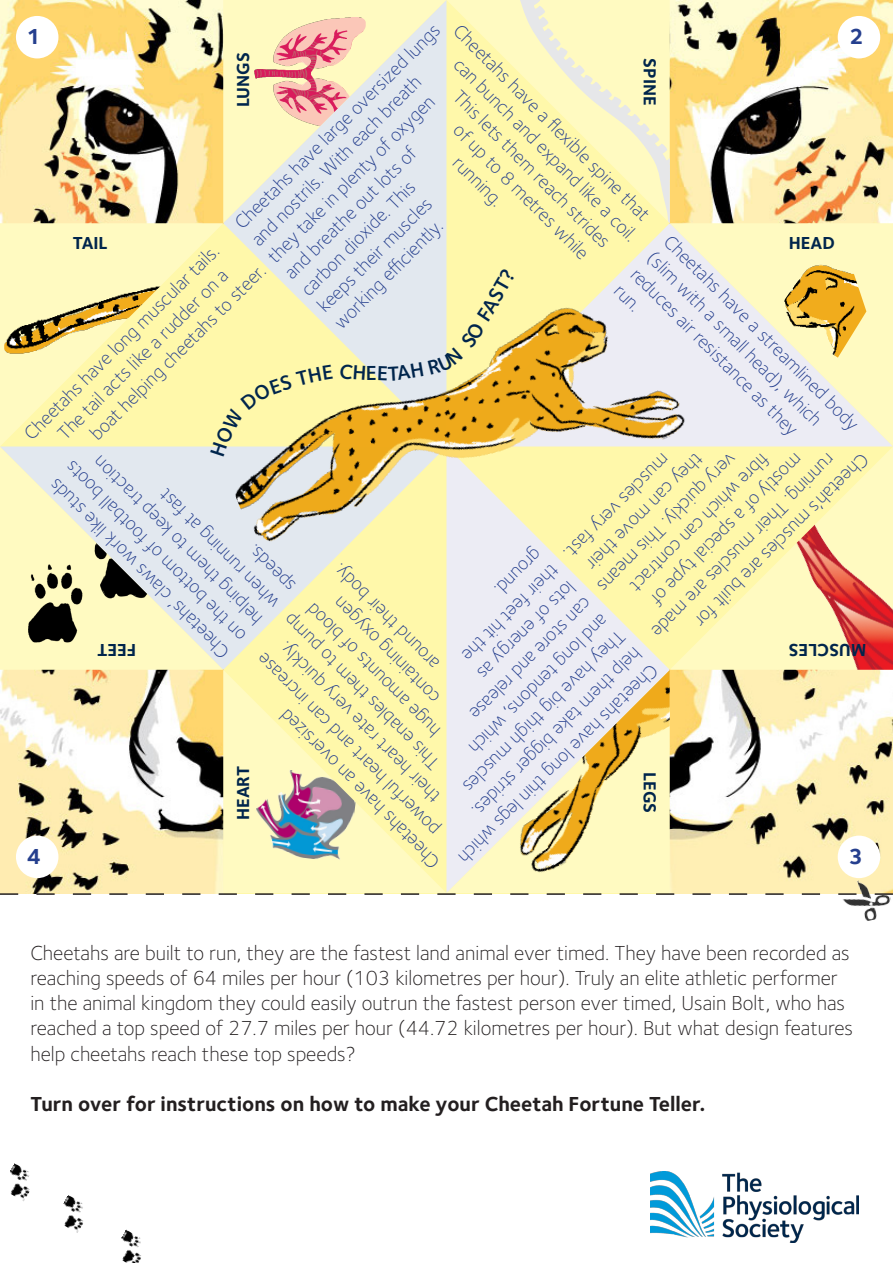
<style>
.page{position:relative;width:893px;height:1263px;background:#fff}
.page>*{position:absolute;margin:0;border:0;box-sizing:border-box;transform-origin:0 0}
.t1{font:700 22.5px "Foundry Sterling";color:#253f8e}
.Paragraph_Style_4{font:300 21px/25.2px "Foundry Sterling";color:#231f20}
.Paragraph_Style_4-2{font:700 21px "Foundry Sterling";color:#231f20}
.t2{font:600 21px "Foundry Sterling";color:#00254c}
.Paragraph_Style_4-3{font:300 19.5px/23.4px "Foundry Sterling";color:#253f8e}
.Paragraph_Style_2{font:700 18px "Foundry Sterling";color:#00254c}
</style>
<div class="page">
<img style="left:0;top:0;width:223px;height:223px">
<img style="left:670px;top:0;width:223px;height:223px">
<img style="left:0;top:670px;width:223px;height:223px">
<img style="left:670px;top:670px;width:223px;height:223px">
<svg style="left:0;top:223px;width:223px;height:223px;background:#fef8b2"></svg>
<img style="left:4px;top:253px;width:188px;height:121px">
<svg style="left:446px;top:0;width:70px;height:223px;background:#fef8ae"></svg>
<svg style="left:516px;top:0;width:154px;height:223px;background:#fcf7bd"></svg>
<svg style="left:223px;top:670px;width:223px;height:223px;background:#fef8b2"></svg>
<img style="left:251px;top:766px;width:105px;height:97px">
<svg style="left:670px;top:446px;width:223px;height:224px;background:#fef8b0"></svg>
<img style="left:769px;top:496px;width:124px;height:174px">
<svg style="left:223px;top:0;width:223px;height:271px;background:#ece5d6"></svg>
<svg style="left:446px;top:223px;width:447px;height:223px;background:#f4ecc3"></svg>
<svg style="left:446px;top:593px;width:224px;height:300px;background:#eee7cd"></svg>
<svg style="left:0;top:446px;width:446px;height:224px;background:#e7e6c5"></svg>
<img style="left:213px;top:271px;width:488px;height:322px">
<div style="left:16px;top:16px;width:42px;height:42px;background:#fff;border-radius:50%"></div>
<div style="left:838px;top:16px;width:42px;height:42px;background:#fff;border-radius:50%"></div>
<div style="left:838px;top:836px;width:42px;height:42px;background:#fff;border-radius:50%"></div>
<div style="left:16px;top:836px;width:42px;height:42px;background:#fff;border-radius:50%"></div>
<img style="left:121px;top:1229px;width:20px;height:34px">
<img style="left:63px;top:1195px;width:20px;height:38px">
<img style="left:10px;top:1163px;width:20px;height:38px">
<img style="left:650px;top:1171px;width:209px;height:71px">
<img style="left:839px;top:874px;width:54px;height:47px">
<svg style="left:0;top:893px;width:893px;height:2px"></svg>
<svg style="left:210px;top:365px;width:123px;height:91px;background:#f5eca4"></svg>
<svg style="left:340px;top:364px;width:25px;height:16px"></svg>
<svg style="left:378px;top:268px;width:138px;height:113px;background:#eeebc6"></svg>
<p class="Paragraph_Style_4-3" style="left:465px;top:19px;width:271px;rotate:45deg">Cheetahs have a fl exible spine that</p>
<p class="Paragraph_Style_4-3" style="left:230px;top:218px;width:283px;rotate:-45deg">Cheetahs have large oversized lungs and nostrils. With each breath<br>they take in plenty of oxygen<br>and breathe out lots of<br>carbon dioxide. This<br>keeps their muscles<br>working effi ciently.</p>
<p class="t1" style="left:27px;top:23px;width:16px">1</p>
<p class="t1" style="left:849px;top:23px;width:16px">2</p>
<p class="Paragraph_Style_2" style="left:232px;top:107px;width:57px;rotate:-90deg">LUNGS</p>
<p class="Paragraph_Style_2" style="left:661px;top:58px;width:49px;rotate:90deg">SPINE</p>
<p class="Paragraph_Style_4-3" style="left:465px;top:53px;width:252px;rotate:45deg">can bunch and expand like a coil.</p>
<p class="Paragraph_Style_4-3" style="left:465px;top:85px;width:215px;rotate:45deg">This lets them reach strides</p>
<p class="Paragraph_Style_4-3" style="left:465px;top:119px;width:184px;rotate:45deg">of up to 8 metres while</p>
<p class="Paragraph_Style_4-3" style="left:464px;top:151px;width:64px;rotate:45deg">running.</p>
<p class="Paragraph_Style_4-3" style="left:675px;top:230px;width:268px;rotate:45deg">Cheetahs have a streamlined body (slim with a small head), which reduces air resistance as they<br>run.</p>
<p class="Paragraph_Style_2" style="left:73px;top:232px;width:37px">TAIL</p>
<p class="Paragraph_Style_2" style="left:789px;top:232px;width:48px">HEAD</p>
<p class="Paragraph_Style_4-3" style="left:19px;top:428px;width:268px;rotate:-45deg">Cheetahs have long muscular tails.</p>
<p class="Paragraph_Style_4-3" style="left:85px;top:428px;width:241px;rotate:-45deg">boat helping cheetahs to steer.</p>
<p class="Paragraph_Style_4-3" style="left:53px;top:428px;width:233px;rotate:-45deg">The tail acts like a rudder on a</p>
<p class="t2" style="left:366px;top:361px;width:13px">E</p>
<p class="Paragraph_Style_4-3" style="left:742px;top:464px;width:189px;rotate:135deg">very quickly. This means</p>
<p class="Paragraph_Style_4-3" style="left:708px;top:465px;width:158px;rotate:135deg">they can move their</p>
<p class="Paragraph_Style_4-3" style="left:774px;top:465px;width:189px;rotate:135deg">fi bre which can contract</p>
<p class="Paragraph_Style_4-3" style="left:874px;top:465px;width:238px;rotate:135deg">Cheetah’s muscles are built for</p>
<p class="Paragraph_Style_4-3" style="left:808px;top:465px;width:207px;rotate:135deg">mostly of a special type of</p>
<p class="Paragraph_Style_4-3" style="left:675px;top:465px;width:142px;rotate:135deg">muscles very fast.</p>
<p class="Paragraph_Style_4-3" style="left:840px;top:465px;width:252px;rotate:135deg">running. Their muscles are made</p>
<p class="Paragraph_Style_4-3" style="left:218px;top:663px;width:248px;rotate:-135deg">Cheetahs’ claws work like studs on the bottom of football boots helping them to keep traction when running at fast<br>speeds.</p>
<p class="Paragraph_Style_4-3" style="left:663px;top:675px;width:274px;rotate:135deg">Cheetahs have long thin legs which help them take bigger strides.<br>They have big thigh muscles<br>and long tendons, which<br>can store and release<br>lots of energy as<br>their feet hit the<br>ground.</p>
<p class="Paragraph_Style_4-3" style="left:428px;top:675px;width:143px;rotate:-135deg">around their body.</p>
<p class="Paragraph_Style_4-3" style="left:428px;top:708px;width:143px;rotate:-135deg">containing oxygen</p>
<p class="Paragraph_Style_4-3" style="left:428px;top:742px;width:182px;rotate:-135deg">huge amounts of blood</p>
<p class="Paragraph_Style_4-3" style="left:428px;top:774px;width:213px;rotate:-135deg">This enables them to pump</p>
<p class="Paragraph_Style_4-3" style="left:428px;top:808px;width:220px;rotate:-135deg">their heart rate very quickly.</p>
<p class="Paragraph_Style_2" style="left:136px;top:661px;width:40px;rotate:-180deg">FEET</p>
<p class="Paragraph_Style_2" style="left:866px;top:661px;width:79px;rotate:-180deg">MUSCLES</p>
<p class="Paragraph_Style_4-3" style="left:428px;top:840px;width:250px;rotate:-135deg">powerful heart and can increase</p>
<p class="Paragraph_Style_4-3" style="left:428px;top:874px;width:218px;rotate:-135deg">Cheetahs have an oversized</p>
<p class="Paragraph_Style_2" style="left:232px;top:820px;width:56px;rotate:-90deg">HEART</p>
<p class="Paragraph_Style_2" style="left:661px;top:772px;width:43px;rotate:90deg">LEGS</p>
<p class="t1" style="left:27px;top:842px;width:16px">4</p>
<p class="t1" style="left:848px;top:842px;width:16px">3</p>
<p class="Paragraph_Style_4" style="left:30px;top:940px;width:824px">Cheetahs are built to run, they are the fastest land animal ever timed. They have been recorded as reaching speeds of 64 miles per hour (103 kilometres per hour). Truly an elite athletic performer in the animal kingdom they could easily outrun the fastest person ever timed, Usain Bolt, who has reached a top speed of 27.7 miles per hour (44.72 kilometres per hour). But what design features help cheetahs reach these top speeds?</p>
<p class="Paragraph_Style_4-2" style="left:30px;top:1091px;width:677px">Turn over for instructions on how to make your Cheetah Fortune Teller.</p>
</div>
